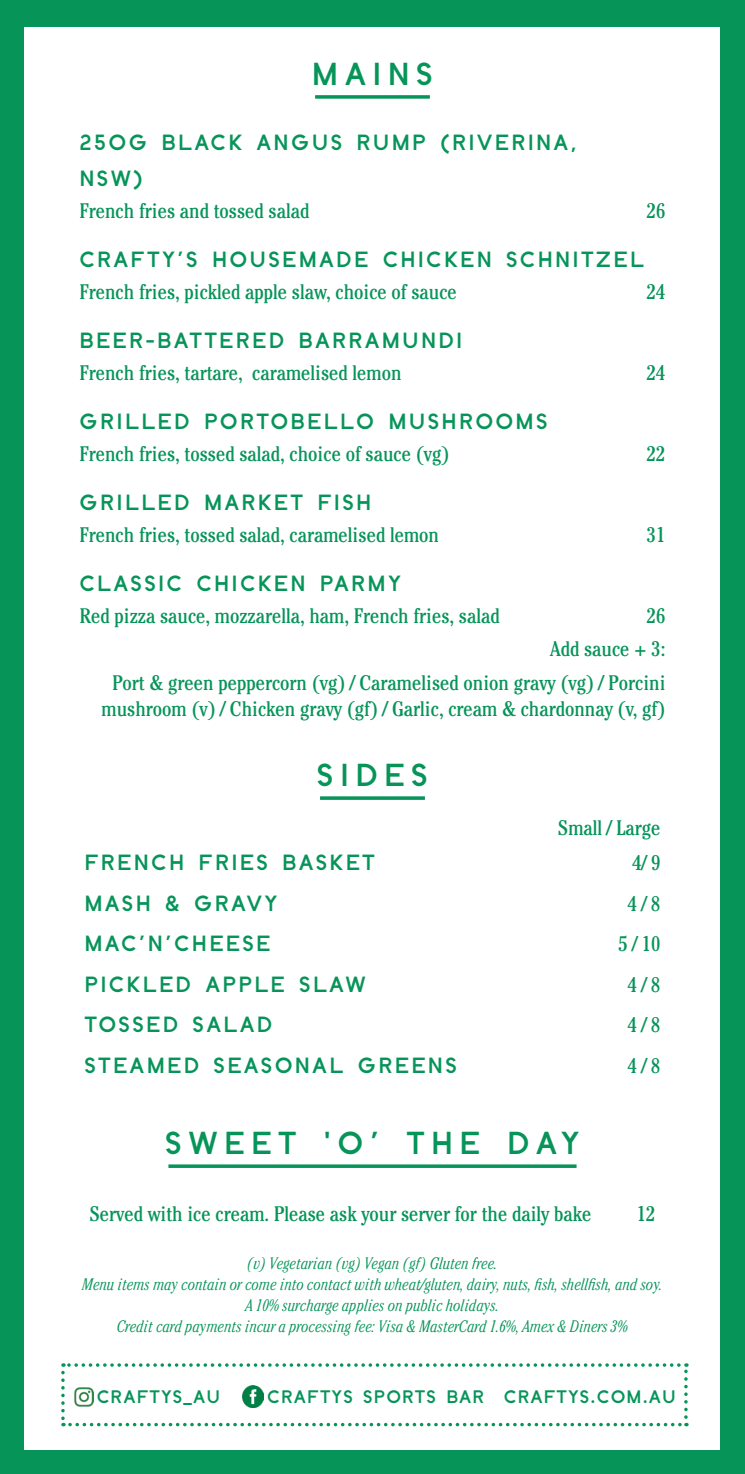
<style>
.page{position:relative;width:745px;height:1474px;background:#fff}
.page>*{position:absolute;margin:0;border:0;box-sizing:border-box;transform-origin:0 0}
.Title_01{font:31.68px "Crafty Planeta Crafty Planeta";letter-spacing:.2em;color:#069459}
.Description_02{font:21.88px/36.8px "Crafty Planeta Crafty Planeta";letter-spacing:.1em;color:#069459}
.Description_02-2{font:condensed 21px/26.2px "Cheltenham Std";color:#069459;text-align:center}
.Description_02-3{font:18.03px "Crafty Planeta Crafty Planeta";letter-spacing:.06em;color:#069459}
.Description_02-4{font:italic 300 condensed 16.62px "Cheltenham Std";color:#069459}
</style>
<div class="page">
<div style="left:0;top:0;width:744px;height:1473px;background:#069459"></div>
<div style="left:25px;top:27px;width:694px;height:1422px;background:#fff"></div>
<svg style="left:315px;top:95px;width:114px;height:4px"></svg>
<hr style="left:168px;top:1164px;width:408px;height:3px;background:#069459">
<svg style="left:61px;top:1363px;width:626px;height:63px"></svg>
<img style="left:75px;top:1387px;width:19px;height:19px">
<img style="left:242px;top:1385px;width:22px;height:21px">
<hr style="left:320px;top:796px;width:104px;height:3px;background:#069459">
<p class="Title_01" style="left:312px;top:54px;width:122px">MAINS</p>
<p class="Description_02" style="left:79px;top:123px;width:498px">250G BLACK ANGUS RUMP (RIVERINA,<br>NSW)</p>
<p class="Description_02-2" style="left:79px;top:197px;width:231px">French fries and tossed salad</p>
<p class="Description_02-2" style="left:646px;top:197px;width:20px">26</p>
<p class="Description_02" style="left:79px;top:241px;width:565px">CRAFTY’S HOUSEMADE CHICKEN SCHNITZEL</p>
<p class="Description_02-2" style="left:79px;top:278px;width:379px">French fries, pickled apple slaw, choice of sauce</p>
<p class="Description_02-2" style="left:646px;top:278px;width:20px">24</p>
<p class="Description_02" style="left:79px;top:321px;width:384px">BEER-BATTERED BARRAMUNDI</p>
<p class="Description_02-2" style="left:79px;top:359px;width:323px">French fries, tartare, caramelised lemon</p>
<p class="Description_02-2" style="left:646px;top:359px;width:20px">24</p>
<p class="Description_02" style="left:79px;top:402px;width:469px">GRILLED PORTOBELLO MUSHROOMS</p>
<p class="Description_02-2" style="left:79px;top:440px;width:371px">French fries, tossed salad, choice of sauce (vg)</p>
<p class="Description_02-2" style="left:646px;top:440px;width:20px">22</p>
<p class="Description_02" style="left:79px;top:483px;width:293px">GRILLED MARKET FISH</p>
<p class="Description_02-2" style="left:79px;top:521px;width:361px">French fries, tossed salad, caramelised lemon</p>
<p class="Description_02-2" style="left:646px;top:521px;width:20px">31</p>
<p class="Description_02" style="left:79px;top:564px;width:323px">CLASSIC CHICKEN PARMY</p>
<p class="Description_02-2" style="left:79px;top:602px;width:421px">Red pizza sauce, mozzarella, ham, French fries, salad</p>
<p class="Description_02-2" style="left:646px;top:602px;width:20px">26</p>
<p class="Description_02-2" style="left:550px;top:635px;width:117px">Add sauce + 3:</p>
<p class="Description_02-2" style="left:101px;top:669px;width:565px">Port &amp; green peppercorn (vg) / Caramelised onion gravy (vg) / Porcini mushroom (v) / Chicken gravy (gf) / Garlic, cream &amp; chardonnay (v, gf)</p>
<p class="Title_01" style="left:317px;top:754px;width:113px">SIDES</p>
<p class="Description_02-2" style="left:557px;top:814px;width:104px">Small / Large</p>
<p class="Description_02" style="left:84px;top:843px;width:292px">FRENCH FRIES BASKET</p>
<p class="Description_02-2" style="left:632px;top:849px;width:29px">4/ 9</p>
<p class="Description_02" style="left:84px;top:884px;width:194px">MASH &amp; GRAVY</p>
<p class="Description_02-2" style="left:627px;top:890px;width:34px">4 / 8</p>
<p class="Description_02" style="left:84px;top:924px;width:187px">MAC’N’CHEESE</p>
<p class="Description_02-2" style="left:618px;top:930px;width:43px">5 / 10</p>
<p class="Description_02" style="left:84px;top:965px;width:282px">PICKLED APPLE SLAW</p>
<p class="Description_02-2" style="left:627px;top:970px;width:34px">4 / 8</p>
<p class="Description_02" style="left:84px;top:1005px;width:189px">TOSSED SALAD</p>
<p class="Description_02-2" style="left:627px;top:1011px;width:34px">4 / 8</p>
<p class="Description_02" style="left:84px;top:1045px;width:374px">STEAMED SEASONAL GREENS</p>
<p class="Description_02-2" style="left:627px;top:1051px;width:34px">4 / 8</p>
<p class="Title_01" style="left:165px;top:1122px;width:415px">SWEET 'O’ THE DAY</p>
<p class="Description_02-2" style="left:89px;top:1199px;width:503px">Served with ice cream. Please ask your server for the daily bake</p>
<p class="Description_02-2" style="left:636px;top:1199px;width:20px">12</p>
<p class="Description_02-4" style="left:247px;top:1253px;width:252px">(v) Vegetarian (vg) Vegan (gf) Gluten free.</p>
<p class="Description_02-4" style="left:82px;top:1274px;width:581px">Menu items may contain or come into contact with wheat/gluten, dairy, nuts, fish, shellfish, and soy.</p>
<p class="Description_02-4" style="left:245px;top:1295px;width:255px">A 10% surcharge applies on public holidays.</p>
<p class="Description_02-4" style="left:117px;top:1316px;width:512px">Credit card payments incur a processing fee: Visa &amp; MasterCard 1.6%, Amex &amp; Diners 3%</p>
<p class="Description_02-3" style="left:97px;top:1384px;width:125px">CRAFTYS_AU</p>
<p class="Description_02-3" style="left:267px;top:1384px;width:410px">CRAFTYS SPORTS BAR CRAFTYS.COM.AU</p>
</div>
